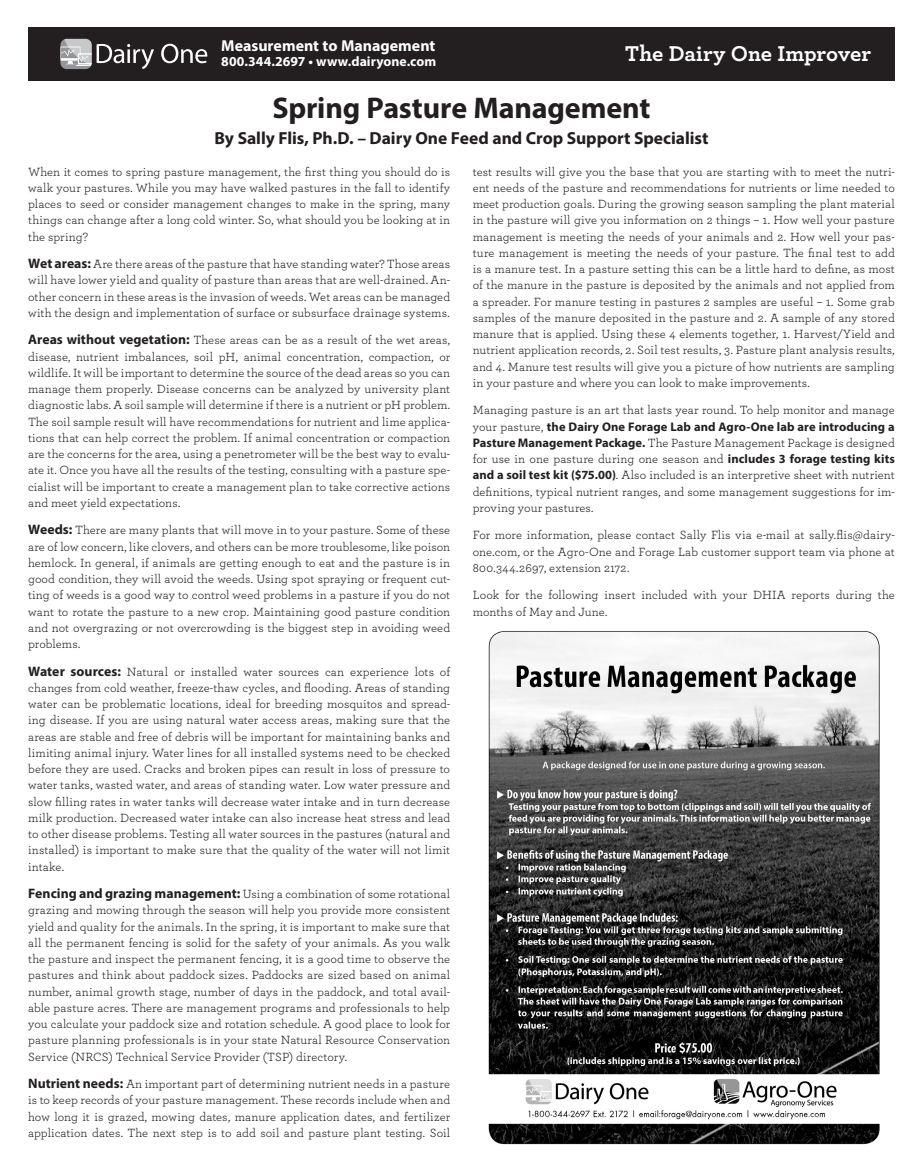
<style>
.page{position:relative;width:923px;height:1170px;background:#fff}
.page>*{position:absolute;margin:0;border:0;box-sizing:border-box;transform-origin:0 0}
.t1{font:700 30px "Myriad Pro";letter-spacing:-.005em;color:#231f20}
.t2{font:700 22.5px "Archer Pro";color:#fff}
.subtitle{font:700 17.5px "Myriad Pro";letter-spacing:-.005em;color:#231f20}
.t3{font:700 15.88px "Myriad Pro";color:#fff}
.t4{font:700 13.75px "Myriad Pro";color:#fff}
.Body_Text{font:12.5px/16.2px "Archer Pro";letter-spacing:.005em;color:#231f20;text-align:justify}
.s1{font-family:"Myriad Pro";font-weight:700;font-size:13.75px}
.s2{font-family:"Myriad Pro";font-weight:700}
</style>
<div class="page">
<div style="left:28px;top:28px;width:866px;height:53px;background:#231f20"></div>
<svg style="left:60px;top:39px;width:94px;height:30px"></svg>
<svg style="left:161px;top:44px;width:46px;height:19px"></svg>
<img style="left:488px;top:631px;width:392px;height:514px">
<p class="t3" style="left:221px;top:35px;width:215px">Measurement to Management</p>
<p class="t4" style="left:221px;top:52px;width:216px">800.344.2697 • www.dairyone.com</p>
<p class="t1" style="left:272px;top:88px;width:379px">Spring Pasture Management</p>
<p class="subtitle" style="left:214px;top:126px;width:495px">By Sally Flis, Ph.D. – Dairy One Feed and Crop Support Specialist</p>
<p class="Body_Text" style="left:28px;top:163px;width:423px">When it comes to spring pasture management, the first thing you should do is walk your pastures. While you may have walked pastures in the fall to identify places to seed or consider management changes to make in the spring, many things can change after a long cold winter. So, what should you be looking at in the spring?</p>
<p class="Body_Text" style="left:28px;top:255px;width:423px"><span class="s1">Wet areas:</span> Are there areas of the pasture that have standing water? Those areas will have lower yield and quality of pasture than areas that are well-drained. An&shy;other concern in these areas is the invasion of weeds. Wet areas can be managed with the design and implementation of surface or subsurface drainage systems.</p>
<p class="Body_Text" style="left:28px;top:331px;width:423px"><span class="s1">Areas without vegetation:</span> These areas can be as a result of the wet areas, disease, nutrient imbalances, soil pH, animal concentration, compaction, or wildlife. It will be important to determine the source of the dead areas so you can manage them properly. Disease concerns can be analyzed by university plant diagnostic labs. A soil sample will determine if there is a nutrient or pH problem.<br>The soil sample result will have recommendations for nutrient and lime applica&shy;tions that can help correct the problem. If animal concentration or compaction are the concerns for the area, using a penetrometer will be the best way to evalu&shy;ate it. Once you have all the results of the testing, consulting with a pasture spe&shy;cialist will be important to create a management plan to take corrective actions and meet yield expectations.</p>
<p class="Body_Text" style="left:28px;top:521px;width:423px"><span class="s1">Weeds:</span> There are many plants that will move in to your pasture. Some of these are of low concern, like clovers, and others can be more troublesome, like poison hemlock. In general, if animals are getting enough to eat and the pasture is in good condition, they will avoid the weeds. Using spot spraying or frequent cut&shy;ting of weeds is a good way to control weed problems in a pasture if you do not want to rotate the pasture to a new crop. Maintaining good pasture condition and not overgrazing or not overcrowding is the biggest step in avoiding weed problems.</p>
<p class="Body_Text" style="left:28px;top:663px;width:423px"><span class="s1">Water sources:</span> Natural or installed water sources can experience lots of changes from cold weather, freeze-thaw cycles, and flooding. Areas of standing water can be problematic locations, ideal for breeding mosquitos and spread&shy;ing disease. If you are using natural water access areas, making sure that the areas are stable and free of debris will be important for maintaining banks and limiting animal injury. Water lines for all installed systems need to be checked before they are used. Cracks and broken pipes can result in loss of pressure to water tanks, wasted water, and areas of standing water. Low water pressure and slow filling rates in water tanks will decrease water intake and in turn decrease milk production. Decreased water intake can also increase heat stress and lead to other disease problems. Testing all water sources in the pastures (natural and installed) is important to make sure that the quality of the water will not limit intake.</p>
<p class="Body_Text" style="left:28px;top:885px;width:423px"><span class="s1">Fencing and grazing management:</span> Using a combination of some rotational grazing and mowing through the season will help you provide more consistent yield and quality for the animals. In the spring, it is important to make sure that all the permanent fencing is solid for the safety of your animals. As you walk the pasture and inspect the permanent fencing, it is a good time to observe the pastures and think about paddock sizes. Paddocks are sized based on animal number, animal growth stage, number of days in the paddock, and total avail&shy;able pasture acres. There are management programs and professionals to help you calculate your paddock size and rotation schedule. A good place to look for pasture planning professionals is in your state Natural Resource Conservation Service (NRCS) Technical Service Provider (TSP) directory.</p>
<p class="Body_Text" style="left:28px;top:1075px;width:423px"><span class="s1">Nutrient needs:</span> An important part of determining nutrient needs in a pasture is to keep records of your pasture management. These records include when and how long it is grazed, mowing dates, manure application dates, and fertilizer application dates. The next step is to add soil and pasture plant testing. Soil</p>
<p class="t2" style="left:625px;top:36px;width:247px">The Dairy One Improver</p>
<p class="Body_Text" style="left:472px;top:163px;width:423px">test results will give you the base that you are starting with to meet the nutri&shy;ent needs of the pasture and recommendations for nutrients or lime needed to meet production goals. During the growing season sampling the plant material in the pasture will give you information on 2 things – 1. How well your pasture management is meeting the needs of your animals and 2. How well your pas&shy;ture management is meeting the needs of your pasture. The final test to add is a manure test. In a pasture setting this can be a little hard to define, as most of the manure in the pasture is deposited by the animals and not applied from a spreader. For manure testing in pastures 2 samples are useful – 1. Some grab samples of the manure deposited in the pasture and 2. A sample of any stored manure that is applied. Using these 4 elements together, 1. Harvest/Yield and nutrient application records, 2. Soil test results, 3. Pasture plant analysis results, and 4. Manure test results will give you a picture of how nutrients are sampling in your pasture and where you can look to make improvements.</p>
<p class="Body_Text" style="left:472px;top:401px;width:423px">Managing pasture is an art that lasts year round. To help monitor and manage your pasture, <span class="s2">the Dairy One Forage Lab and Agro-One lab are introducing a Pasture Management Package.</span> The Pasture Management Package is designed for use in one pasture during one season and <span class="s2">includes 3 forage testing kits and a soil test kit ($75.00)</span>. Also included is an interpretive sheet with nutrient definitions, typical nutrient ranges, and some management suggestions for im&shy;proving your pastures.</p>
<p class="Body_Text" style="left:472px;top:526px;width:423px">For more information, please contact Sally Flis via e-mail at sally.flis@dairy&shy;one.com, or the Agro-One and Forage Lab customer support team via phone at 800.344.2697, extension 2172.</p>
<p class="Body_Text" style="left:472px;top:586px;width:423px">Look for the following insert included with your DHIA reports during the months of May and June.</p>
</div>
